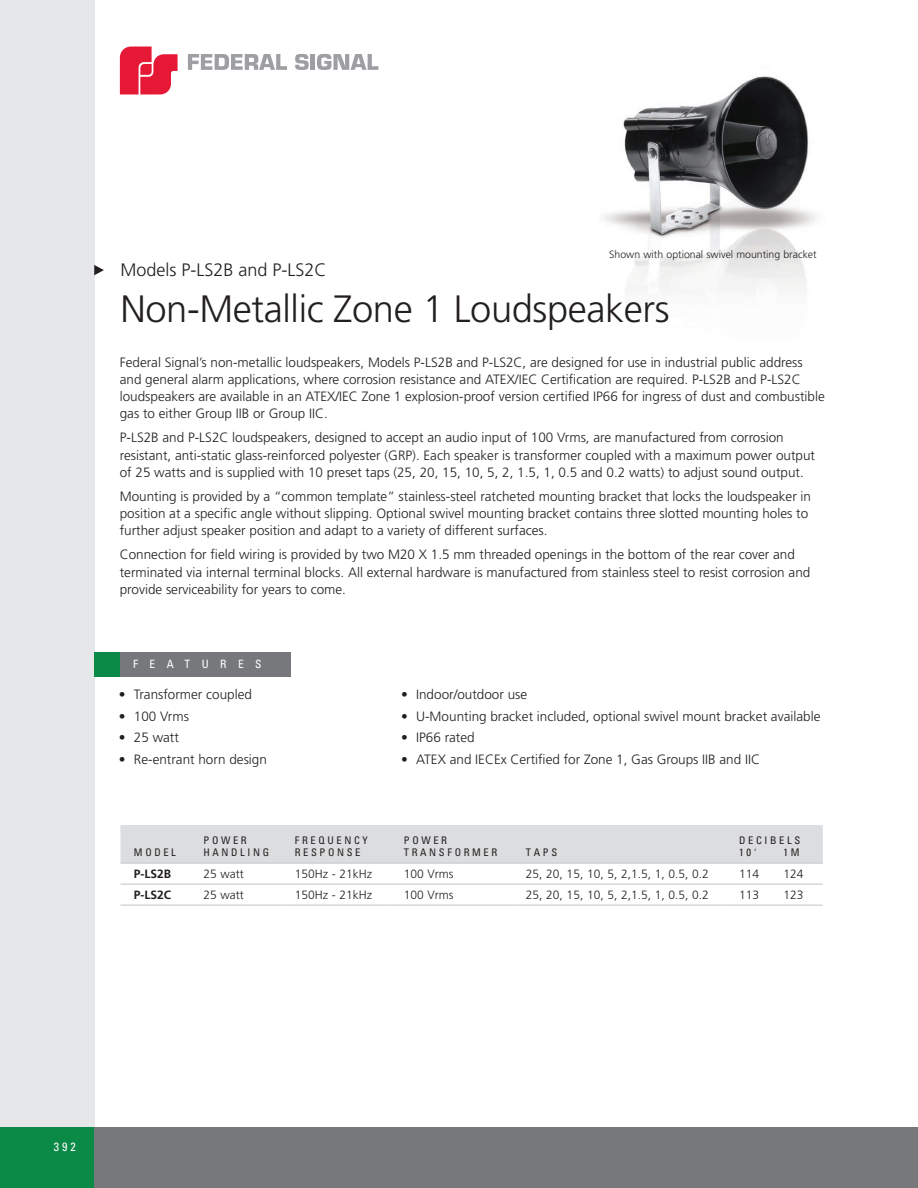
<style>
.page{position:relative;width:918px;height:1188px;background:#fff}
.page>*{position:absolute;margin:0;border:0;box-sizing:border-box;transform-origin:0 0}
.Head{font:300 38.1px "Frutiger";letter-spacing:-.01em;color:#231f20}
.model{font:300 18px "Frutiger";color:#231f20}
.Body_Copy{font:300 13.5px/17.2px "Frutiger";color:#231f20}
.features{font:300 13.5px "Frutiger";color:#231f20}
.t1{font:300 12px "Frutiger";color:#231f20}
.chart_model{font:700 12px "Frutiger";color:#231f20}
.t2{font:condensed 12px "Univers";color:#fff}
.t3{font:condensed 11.55px "Univers";letter-spacing:1em;color:#fff}
.t4{font:condensed 10.5px "Univers";letter-spacing:.25em;color:#231f20}
.Body_Copy-2{font:300 10.5px "Frutiger";color:#231f20}
.s1{font-family:"Frutiger";font-weight:300;font-stretch:normal}
</style>
<div class="page">
<div style="left:0;top:0;width:94px;height:1188px;background:#e6e7e9"></div>
<div style="left:0;top:1128px;width:94px;height:60px;background:#0a8947"></div>
<div style="left:95px;top:1127px;width:823px;height:61px;background:#76787b"></div>
<svg style="left:188px;top:54px;width:99px;height:16px"></svg>
<svg style="left:295px;top:54px;width:14px;height:16px"></svg>
<hr style="left:311px;top:54px;width:4px;height:16px;background:#9d9fa2">
<svg style="left:317px;top:54px;width:61px;height:16px"></svg>
<svg style="left:120px;top:47px;width:58px;height:47px"></svg>
<img style="left:604px;top:76px;width:213px;height:214px">
<div style="left:119px;top:652px;width:172px;height:25px;background:#76787b"></div>
<div style="left:94px;top:652px;width:26px;height:25px;background:#0a8947"></div>
<svg style="left:94px;top:265px;width:10px;height:10px"></svg>
<div style="left:120px;top:825px;width:703px;height:38px;background:#dcdddf"></div>
<hr style="left:120px;top:863px;width:70px;height:1px;background:#c6cad1">
<hr style="left:190px;top:863px;width:91px;height:1px;background:#c6cad1">
<hr style="left:281px;top:863px;width:109px;height:1px;background:#c6cad1">
<hr style="left:390px;top:863px;width:122px;height:1px;background:#c6cad1">
<hr style="left:512px;top:863px;width:214px;height:1px;background:#c6cad1">
<hr style="left:726px;top:863px;width:44px;height:1px;background:#c6cad1">
<hr style="left:770px;top:863px;width:53px;height:1px;background:#c6cad1">
<hr style="left:512px;top:884px;width:214px;height:1px;background:#c6cad1">
<hr style="left:120px;top:884px;width:70px;height:1px;background:#c6cad1">
<hr style="left:190px;top:884px;width:91px;height:1px;background:#c6cad1">
<hr style="left:281px;top:884px;width:109px;height:1px;background:#c6cad1">
<hr style="left:390px;top:884px;width:122px;height:1px;background:#c6cad1">
<hr style="left:726px;top:884px;width:44px;height:1px;background:#c6cad1">
<hr style="left:770px;top:884px;width:53px;height:1px;background:#c6cad1">
<hr style="left:120px;top:905px;width:70px;height:1px;background:#c6cad1">
<hr style="left:190px;top:905px;width:91px;height:1px;background:#c6cad1">
<hr style="left:281px;top:905px;width:109px;height:1px;background:#c6cad1">
<hr style="left:390px;top:905px;width:122px;height:1px;background:#c6cad1">
<hr style="left:512px;top:905px;width:214px;height:1px;background:#c6cad1">
<hr style="left:726px;top:905px;width:44px;height:1px;background:#c6cad1">
<hr style="left:770px;top:905px;width:53px;height:1px;background:#c6cad1">
<p class="Body_Copy-2" style="left:609px;top:249px;width:209px">Shown with optional swivel mounting bracket</p>
<p class="model" style="left:120px;top:260px;width:208px">Models P-LS2B and P-LS2C</p>
<p class="Head" style="left:120px;top:287px;width:551px">Non-Metallic Zone 1 Loudspeakers</p>
<p class="Body_Copy" style="left:120px;top:354px;width:707px">Federal Signal’s non-metallic loudspeakers, Models P-LS2B and P-LS2C, are designed for use in industrial public address and general alarm applications, where corrosion resistance and ATEX/IEC Certification are required. P-LS2B and P-LS2C loudspeakers are available in an ATEX/IEC Zone 1 explosion-proof version certified IP66 for ingress of dust and combustible gas to either Group IIB or Group IIC.</p>
<p class="Body_Copy" style="left:120px;top:429px;width:697px">P-LS2B and P-LS2C loudspeakers, designed to accept an audio input of 100 Vrms, are manufactured from corrosion resistant, anti-static glass-reinforced polyester (GRP). Each speaker is transformer coupled with a maximum power output of 25 watts and is supplied with 10 preset taps (25, 20, 15, 10, 5, 2, 1.5, 1, 0.5 and 0.2 watts) to adjust sound output.</p>
<p class="Body_Copy" style="left:120px;top:488px;width:693px">Mounting is provided by a “common template” stainless-steel ratcheted mounting bracket that locks the loudspeaker in position at a specific angle without slipping. Optional swivel mounting bracket contains three slotted mounting holes to further adjust speaker position and adapt to a variety of different surfaces.</p>
<p class="Body_Copy" style="left:120px;top:546px;width:692px">Connection for field wiring is provided by two M20 X 1.5 mm threaded openings in the bottom of the rear cover and terminated via internal terminal blocks. All external hardware is manufactured from stainless steel to resist corrosion and provide serviceability for years to come.</p>
<p class="t3" style="left:133px;top:657px;width:130px">FEATURES</p>
<p class="features" style="left:119px;top:687px;width:135px">• Transformer coupled</p>
<p class="features" style="left:119px;top:708px;width:72px">• 100 Vrms</p>
<p class="features" style="left:119px;top:730px;width:62px">• 25 watt</p>
<p class="features" style="left:119px;top:752px;width:150px">• Re-entrant horn design</p>
<p class="features" style="left:401px;top:687px;width:128px">• Indoor/outdoor use</p>
<p class="features" style="left:401px;top:708px;width:421px">• U-Mounting bracket included, optional swivel mount bracket available</p>
<p class="features" style="left:401px;top:730px;width:75px">• IP66 rated</p>
<p class="features" style="left:401px;top:752px;width:360px">• ATEX and IECEx Certified for Zone 1, Gas Groups IIB and IIC</p>
<p class="t4" style="left:134px;top:846px;width:43px">MODEL</p>
<p class="t4" style="left:204px;top:833px;width:45px">POWER</p>
<p class="t4" style="left:295px;top:833px;width:74px">FREQUENCY</p>
<p class="t4" style="left:404px;top:833px;width:45px">POWER</p>
<p class="t4" style="left:739px;top:833px;width:62px">DECIBELS</p>
<p class="t4" style="left:204px;top:846px;width:67px">HANDLING</p>
<p class="t4" style="left:295px;top:846px;width:67px">RESPONSE</p>
<p class="t4" style="left:404px;top:846px;width:95px">TRANSFORMER</p>
<p class="t4" style="left:526px;top:846px;width:33px">TAPS</p>
<p class="t4" style="left:739px;top:846px;width:19px">10<span class="s1">'</span></p>
<p class="t4" style="left:784px;top:846px;width:18px">1M</p>
<p class="chart_model" style="left:134px;top:867px;width:39px">P-LS2B</p>
<p class="t1" style="left:204px;top:867px;width:42px">25 watt</p>
<p class="t1" style="left:295px;top:867px;width:79px">150Hz - 21kHz</p>
<p class="t1" style="left:404px;top:867px;width:51px">100 Vrms</p>
<p class="t1" style="left:526px;top:867px;width:184px">25, 20, 15, 10, 5, 2,1.5, 1, 0.5, 0.2</p>
<p class="t1" style="left:739px;top:867px;width:22px">114</p>
<p class="t1" style="left:784px;top:867px;width:22px">124</p>
<p class="chart_model" style="left:134px;top:888px;width:39px">P-LS2C</p>
<p class="t1" style="left:204px;top:888px;width:42px">25 watt</p>
<p class="t1" style="left:295px;top:888px;width:79px">150Hz - 21kHz</p>
<p class="t1" style="left:404px;top:888px;width:51px">100 Vrms</p>
<p class="t1" style="left:526px;top:888px;width:184px">25, 20, 15, 10, 5, 2,1.5, 1, 0.5, 0.2</p>
<p class="t1" style="left:739px;top:888px;width:22px">113</p>
<p class="t1" style="left:784px;top:888px;width:22px">123</p>
<p class="t2" style="left:54px;top:1139px;width:23px">392</p>
</div>
